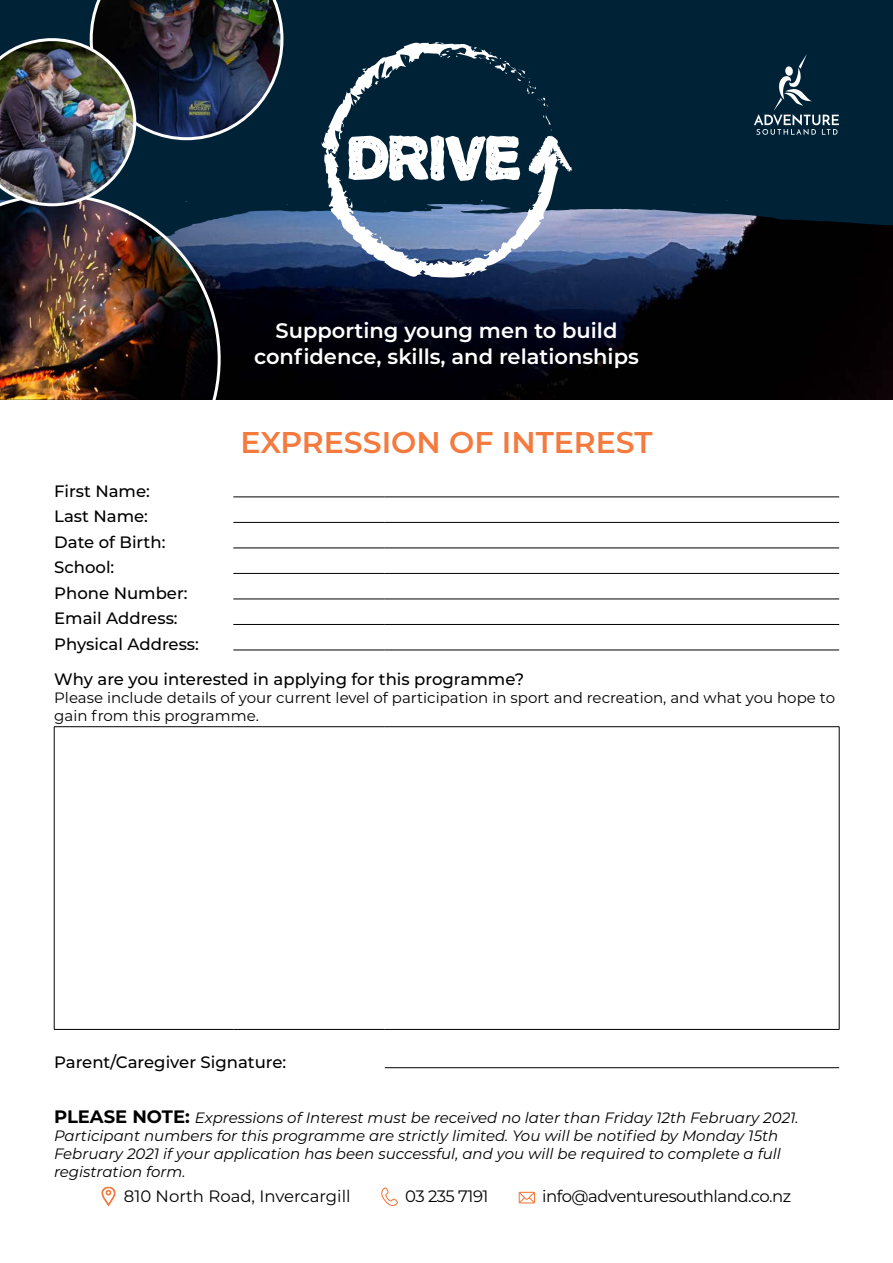
<style>
.page{position:relative;width:893px;height:1263px;background:#fff}
.page>*{position:absolute;margin:0;border:0;box-sizing:border-box;transform-origin:0 0}
.t1{font:600 30px "Montserrat";color:#f47a3e}
.t2{font:600 21px/25.2px "Montserrat";color:#fff;text-align:center}
.t3{font:500 16.5px/25.5px "Montserrat";color:#000}
.t4{font:16.5px "Montserrat";letter-spacing:-.03em;color:#000}
.t5{font:16.5px "Montserrat";color:#000}
.t6{font:italic 15px/18px "Montserrat";color:#000}
.t7{font:15px/18px "Montserrat";color:#000}
.s1{font-weight:700;font-style:normal;font-size:18px}
</style>
<div class="page">
<svg style="left:101px;top:1186px;width:15px;height:20px"></svg>
<svg style="left:381px;top:1187px;width:17px;height:19px"></svg>
<svg style="left:518px;top:1191px;width:17px;height:13px"></svg>
<hr style="left:233px;top:497px;width:152px;height:1px;background:#000">
<hr style="left:385px;top:497px;width:454px;height:1px;background:#000">
<hr style="left:233px;top:522px;width:152px;height:1px;background:#000">
<hr style="left:385px;top:522px;width:454px;height:1px;background:#000">
<hr style="left:233px;top:548px;width:152px;height:1px;background:#000">
<hr style="left:385px;top:548px;width:454px;height:1px;background:#000">
<hr style="left:233px;top:573px;width:152px;height:1px;background:#000">
<hr style="left:385px;top:573px;width:454px;height:1px;background:#000">
<hr style="left:233px;top:599px;width:152px;height:1px;background:#000">
<hr style="left:385px;top:599px;width:454px;height:1px;background:#000">
<hr style="left:233px;top:624px;width:152px;height:1px;background:#000">
<hr style="left:385px;top:624px;width:454px;height:1px;background:#000">
<hr style="left:233px;top:650px;width:152px;height:1px;background:#000">
<hr style="left:385px;top:650px;width:454px;height:1px;background:#000">
<hr style="left:385px;top:1067px;width:454px;height:1px;background:#000">
<hr style="left:54px;top:726px;width:179px;height:1px;background:#000">
<hr style="left:54px;top:727px;width:1px;height:302px;background:#000">
<hr style="left:233px;top:726px;width:152px;height:1px;background:#000">
<hr style="left:385px;top:726px;width:454px;height:1px;background:#000">
<hr style="left:839px;top:727px;width:1px;height:302px;background:#000">
<hr style="left:54px;top:1029px;width:179px;height:1px;background:#000">
<hr style="left:233px;top:1029px;width:152px;height:1px;background:#000">
<hr style="left:385px;top:1029px;width:454px;height:1px;background:#000">
<img style="left:221px;top:262px;width:672px;height:138px">
<svg style="left:221px;top:203px;width:672px;height:59px;background:#3c4c67"></svg>
<div style="left:283px;top:0;width:610px;height:203px;background:#002237"></div>
<svg style="left:754px;top:54px;width:85px;height:81px;background:#213f51"></svg>
<svg style="left:322px;top:43px;width:250px;height:235px;fill:#002237"></svg>
<svg style="left:528px;top:168px;width:5px;height:5px"></svg>
<svg style="left:551px;top:152px;width:21px;height:20px"></svg>
<svg style="left:541px;top:165px;width:4px;height:8px"></svg>
<img style="left:0;top:206px;width:221px;height:194px">
<img style="left:0;top:0;width:283px;height:206px">
<h2 class="t2" style="left:254px;top:317px;width:386px">Supporting young men to build confidence, skills, and relationships</h2>
<h1 class="t1" style="left:240px;top:421px;width:413px">EXPRESSION OF INTEREST</h1>
<p class="t3" style="left:54px;top:478px;width:146px">First Name:<br>Last Name:<br>Date of Birth:<br>School:<br>Phone Number:<br>Email Address:<br>Physical Address:</p>
<p class="t3" style="left:54px;top:665px;width:471px">Why are you interested in applying for this programme?</p>
<p class="t7" style="left:54px;top:688px;width:782px">Please include details of your current level of participation in sport and recreation, and what you hope to gain from this programme.</p>
<p class="t3" style="left:54px;top:1048px;width:234px">Parent/Caregiver Signature:</p>
<p class="t6" style="left:54px;top:1108px;width:746px"><span class="s1">PLEASE NOTE:</span> Expressions of Interest must be received no later than Friday 12th February 2021.<br>Participant numbers for this programme are strictly limited. You will be notified by Monday 15th February 2021 if your application has been successful, and you will be required to complete a full registration form.</p>
<p class="t5" style="left:124px;top:1185px;width:228px">810 North Road, Invercargill</p>
<p class="t4" style="left:405px;top:1185px;width:85px">03 235 7191</p>
<p class="t4" style="left:542px;top:1185px;width:251px">info@adventuresouthland.co.nz</p>
</div>
